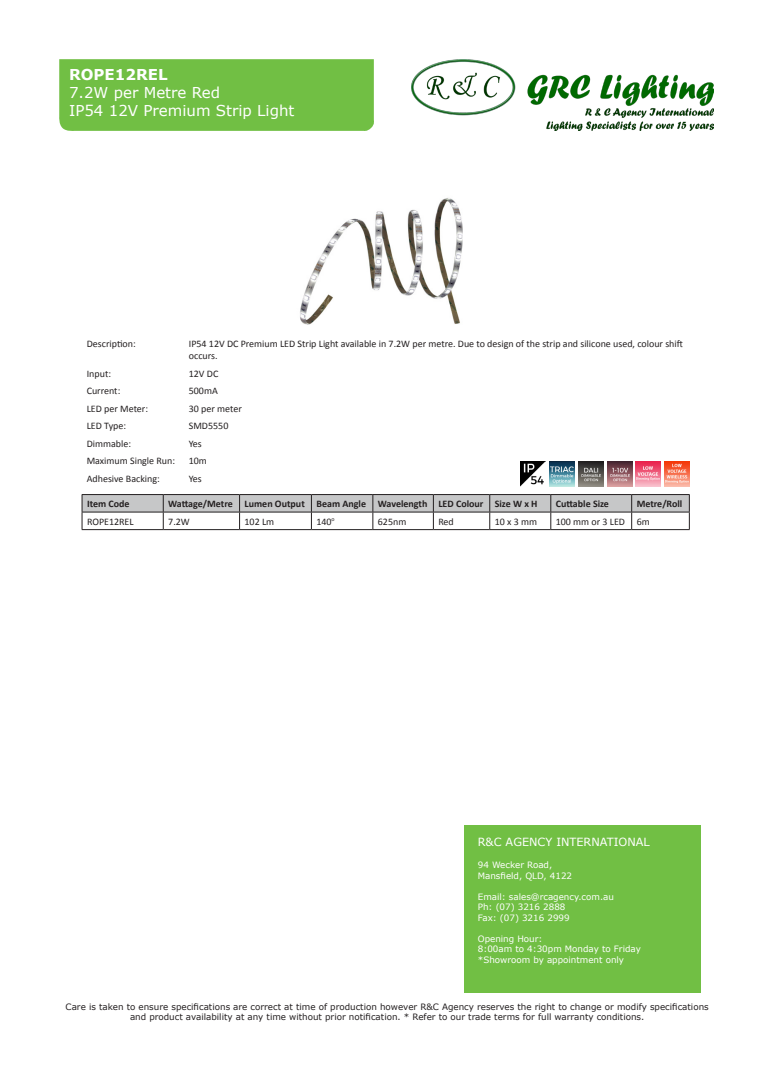
<style>
.page{position:relative;width:773px;height:1081px;background:#fff}
.page>*{position:absolute;margin:0;border:0;box-sizing:border-box;transform-origin:0 0}
.t1{font:15px/18px "Verdana";color:#fff}
.t2{font:700 15px "Verdana";color:#fff}
.t3{font:11.25px "Verdana";color:#fff}
.t4{font:10px/12px "Calibri";color:#231f20}
.t5{font:700 10px "Calibri";color:#231f20}
.t6{font:8.75px/10.5px "Verdana";color:#231f20;text-align:center}
.t7{font:8.75px/10.5px "Verdana";color:#fff}
</style>
<div class="page">
<div style="left:59px;top:59px;width:315px;height:72px;background:#71bf44"></div>
<img style="left:411px;top:59px;width:302px;height:71px">
<div style="left:464px;top:825px;width:236px;height:167px;background:#71bf44"></div>
<img style="left:300px;top:198px;width:163px;height:127px">
<img style="left:520px;top:462px;width:25px;height:25px">
<img style="left:549px;top:462px;width:25px;height:25px">
<img style="left:578px;top:462px;width:25px;height:25px">
<img style="left:607px;top:462px;width:25px;height:25px">
<img style="left:635px;top:462px;width:25px;height:25px">
<img style="left:664px;top:462px;width:25px;height:25px">
<hr style="left:82px;top:529px;width:81px;height:1px;background:#231f20">
<hr style="left:163px;top:529px;width:76px;height:1px;background:#231f20">
<hr style="left:239px;top:529px;width:72px;height:1px;background:#231f20">
<hr style="left:311px;top:529px;width:62px;height:1px;background:#231f20">
<hr style="left:373px;top:529px;width:60px;height:1px;background:#231f20">
<hr style="left:433px;top:529px;width:56px;height:1px;background:#231f20">
<hr style="left:489px;top:529px;width:61px;height:1px;background:#231f20">
<hr style="left:550px;top:529px;width:81px;height:1px;background:#231f20">
<hr style="left:631px;top:529px;width:58px;height:1px;background:#231f20">
<svg style="left:82px;top:494px;width:608px;height:35px"></svg>
<h1 class="t2" style="left:69px;top:63px;width:100px">ROPE12REL</h1>
<h1 class="t1" style="left:69px;top:83px;width:227px">7.2W per Metre Red<br>IP54 12V Premium Strip Light</h1>
<p class="t4" style="left:87px;top:338px;width:51px">Description:</p>
<p class="t4" style="left:189px;top:338px;width:495px">IP54 12V DC Premium LED Strip Light available in 7.2W per metre. Due to design of the strip and silicone used, colour shift occurs.</p>
<p class="t4" style="left:87px;top:367px;width:26px">Input:</p>
<p class="t4" style="left:189px;top:367px;width:31px">12V DC</p>
<p class="t4" style="left:87px;top:385px;width:35px">Current:</p>
<p class="t4" style="left:189px;top:385px;width:30px">500mA</p>
<p class="t4" style="left:87px;top:402px;width:63px">LED per Meter:</p>
<p class="t4" style="left:189px;top:402px;width:54px">30 per meter</p>
<p class="t4" style="left:87px;top:420px;width:41px">LED Type:</p>
<p class="t4" style="left:189px;top:420px;width:41px">SMD5550</p>
<p class="t4" style="left:87px;top:437px;width:46px">Dimmable:</p>
<p class="t4" style="left:189px;top:437px;width:15px">Yes</p>
<p class="t4" style="left:87px;top:455px;width:90px">Maximum Single Run:</p>
<p class="t4" style="left:189px;top:455px;width:20px">10m</p>
<p class="t4" style="left:87px;top:472px;width:75px">Adhesive Backing:</p>
<p class="t4" style="left:189px;top:472px;width:15px">Yes</p>
<p class="t5" style="left:87px;top:497px;width:44px">Item Code</p>
<p class="t5" style="left:168px;top:497px;width:66px">Wattage/Metre</p>
<p class="t5" style="left:244px;top:497px;width:62px">Lumen Output</p>
<p class="t5" style="left:316px;top:497px;width:51px">Beam Angle</p>
<p class="t5" style="left:378px;top:497px;width:51px">Wavelength</p>
<p class="t5" style="left:438px;top:497px;width:47px">LED Colour</p>
<p class="t5" style="left:494px;top:497px;width:44px">Size W x H</p>
<p class="t5" style="left:555px;top:497px;width:55px">Cuttable Size</p>
<p class="t5" style="left:636px;top:497px;width:47px">Metre/Roll</p>
<p class="t4" style="left:87px;top:515px;width:48px">ROPE12REL</p>
<p class="t4" style="left:168px;top:515px;width:23px">7.2W</p>
<p class="t4" style="left:244px;top:515px;width:31px">102 Lm</p>
<p class="t4" style="left:316px;top:515px;width:20px">140<sup>o</sup></p>
<p class="t4" style="left:378px;top:515px;width:30px">625nm</p>
<p class="t4" style="left:438px;top:515px;width:17px">Red</p>
<p class="t4" style="left:494px;top:515px;width:44px">10 x 3 mm</p>
<p class="t4" style="left:555px;top:515px;width:71px">100 mm or 3 LED</p>
<p class="t4" style="left:636px;top:515px;width:15px">6m</p>
<p class="t3" style="left:477px;top:834px;width:173px">R&amp;C AGENCY INTERNATIONAL</p>
<p class="t7" style="left:477px;top:859px;width:96px">94 Wecker Road,<br>Mansfield, QLD, 4122</p>
<p class="t7" style="left:477px;top:891px;width:138px">Email: sales@rcagency.com.au<br>Ph: (07) 3216 2888<br>Fax: (07) 3216 2999</p>
<p class="t7" style="left:477px;top:933px;width:164px">Opening Hour:<br>8:00am to 4:30pm Monday to Friday *Showroom by appointment only</p>
<p class="t6" style="left:66px;top:1001px;width:644px">Care is taken to ensure specifications are correct at time of production however R&amp;C Agency reserves the right to change or modify specifications and product availability at any time without prior notification. * Refer to our trade terms for full warranty conditions.</p>
</div>
